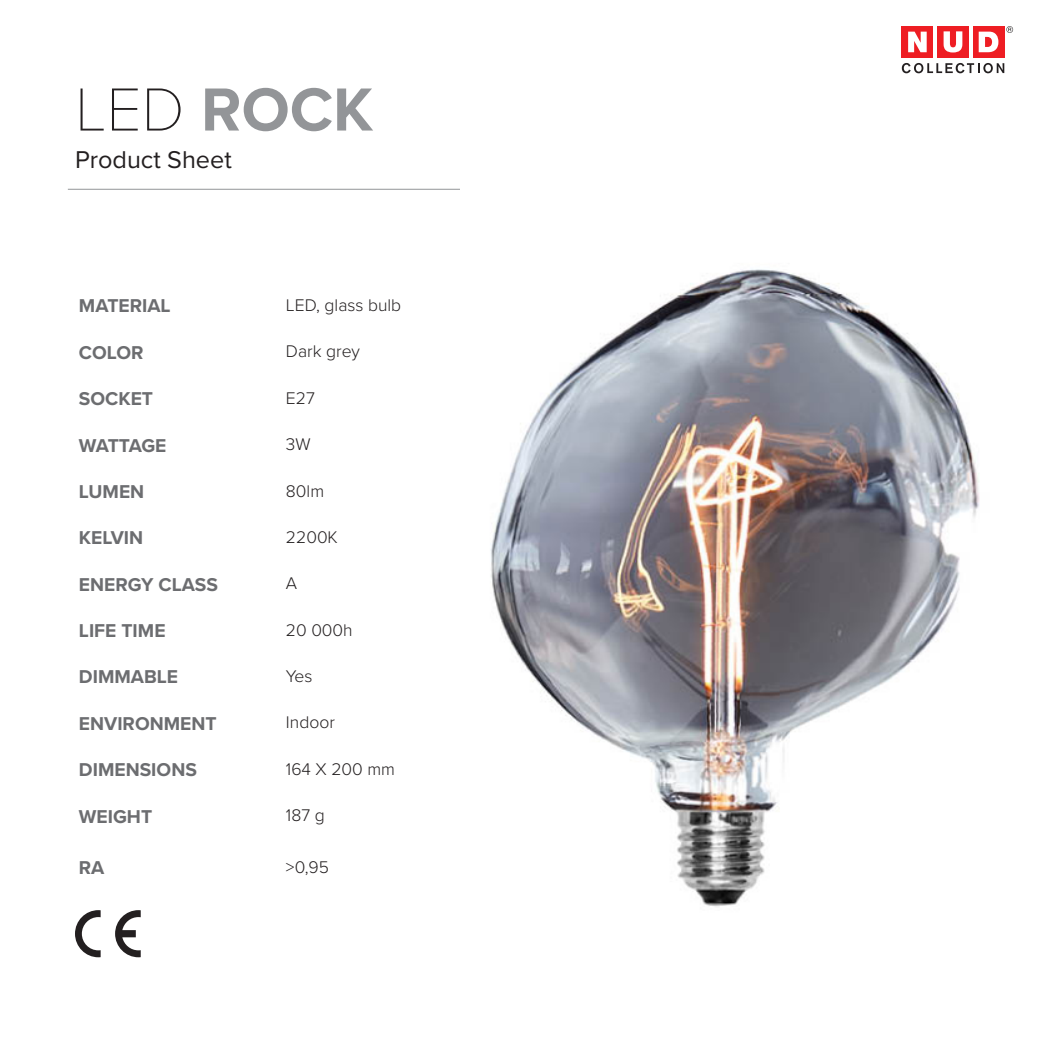
<style>
.page{position:relative;width:1042px;height:1042px;background:#fff}
.page>*{position:absolute;margin:0;border:0;box-sizing:border-box;transform-origin:0 0}
.t1{font:700 63px "Proxima Nova";color:#939598}
.t2{font:25.2px "Proxima Nova";color:#231f20}
.t3{font:700 19.25px "Proxima Nova";color:#6c6d70}
.t4{font:700 19.25px "Proxima Nova";letter-spacing:-.04em;color:#6c6d70}
.t5{font:300 17.5px "Proxima Nova";color:#231f20}
.s1{font-family:"Proxima Nova T";font-weight:100;color:#231f20}
</style>
<div class="page">
<hr style="left:68px;top:189px;width:507px;height:1px;background:#939598">
<div style="left:901px;top:26px;width:32px;height:32px;background:#ee1d23"></div>
<div style="left:937px;top:26px;width:31px;height:32px;background:#ee1d23"></div>
<div style="left:973px;top:26px;width:31px;height:32px;background:#ee1d23"></div>
<svg style="left:908px;top:32px;width:18px;height:20px"></svg>
<svg style="left:943px;top:31px;width:19px;height:21px"></svg>
<svg style="left:978px;top:32px;width:20px;height:20px"></svg>
<svg style="left:902px;top:63px;width:102px;height:10px"></svg>
<svg style="left:1006px;top:26px;width:7px;height:7px"></svg>
<img style="left:460px;top:189px;width:520px;height:718px">
<svg style="left:75px;top:910px;width:26px;height:47px"></svg>
<svg style="left:115px;top:910px;width:26px;height:47px"></svg>
<p class="t1" style="left:75px;top:63px;width:300px"><span class="s1">LED</span> ROCK</p>
<p class="t2" style="left:75px;top:141px;width:158px">Product Sheet</p>
<p class="t3" style="left:79px;top:292px;width:93px">MATERIAL</p>
<p class="t5" style="left:286px;top:292px;width:117px">LED, glass bulb</p>
<p class="t3" style="left:79px;top:338px;width:66px">COLOR</p>
<p class="t5" style="left:286px;top:338px;width:76px">Dark grey</p>
<p class="t3" style="left:79px;top:384px;width:76px">SOCKET</p>
<p class="t5" style="left:286px;top:385px;width:30px">E27</p>
<p class="t4" style="left:79px;top:431px;width:89px">WATTAGE</p>
<p class="t5" style="left:286px;top:431px;width:26px">3W</p>
<p class="t3" style="left:79px;top:477px;width:67px">LUMEN</p>
<p class="t5" style="left:286px;top:478px;width:40px">80lm</p>
<p class="t3" style="left:79px;top:523px;width:66px">KELVIN</p>
<p class="t5" style="left:286px;top:524px;width:53px">2200K</p>
<p class="t3" style="left:79px;top:570px;width:141px">ENERGY CLASS</p>
<p class="t5" style="left:286px;top:570px;width:13px">A</p>
<p class="t3" style="left:79px;top:616px;width:88px">LIFE TIME</p>
<p class="t5" style="left:286px;top:617px;width:68px">20 000h</p>
<p class="t3" style="left:79px;top:662px;width:101px">DIMMABLE</p>
<p class="t5" style="left:286px;top:663px;width:28px">Yes</p>
<p class="t3" style="left:79px;top:709px;width:139px">ENVIRONMENT</p>
<p class="t5" style="left:286px;top:709px;width:50px">Indoor</p>
<p class="t3" style="left:79px;top:755px;width:119px">DIMENSIONS</p>
<p class="t5" style="left:286px;top:756px;width:111px">164 X 200 mm</p>
<p class="t3" style="left:79px;top:802px;width:75px">WEIGHT</p>
<p class="t5" style="left:286px;top:802px;width:40px">187 g</p>
<p class="t3" style="left:79px;top:853px;width:27px">RA</p>
<p class="t5" style="left:286px;top:854px;width:44px">&gt;0,95</p>
</div>
